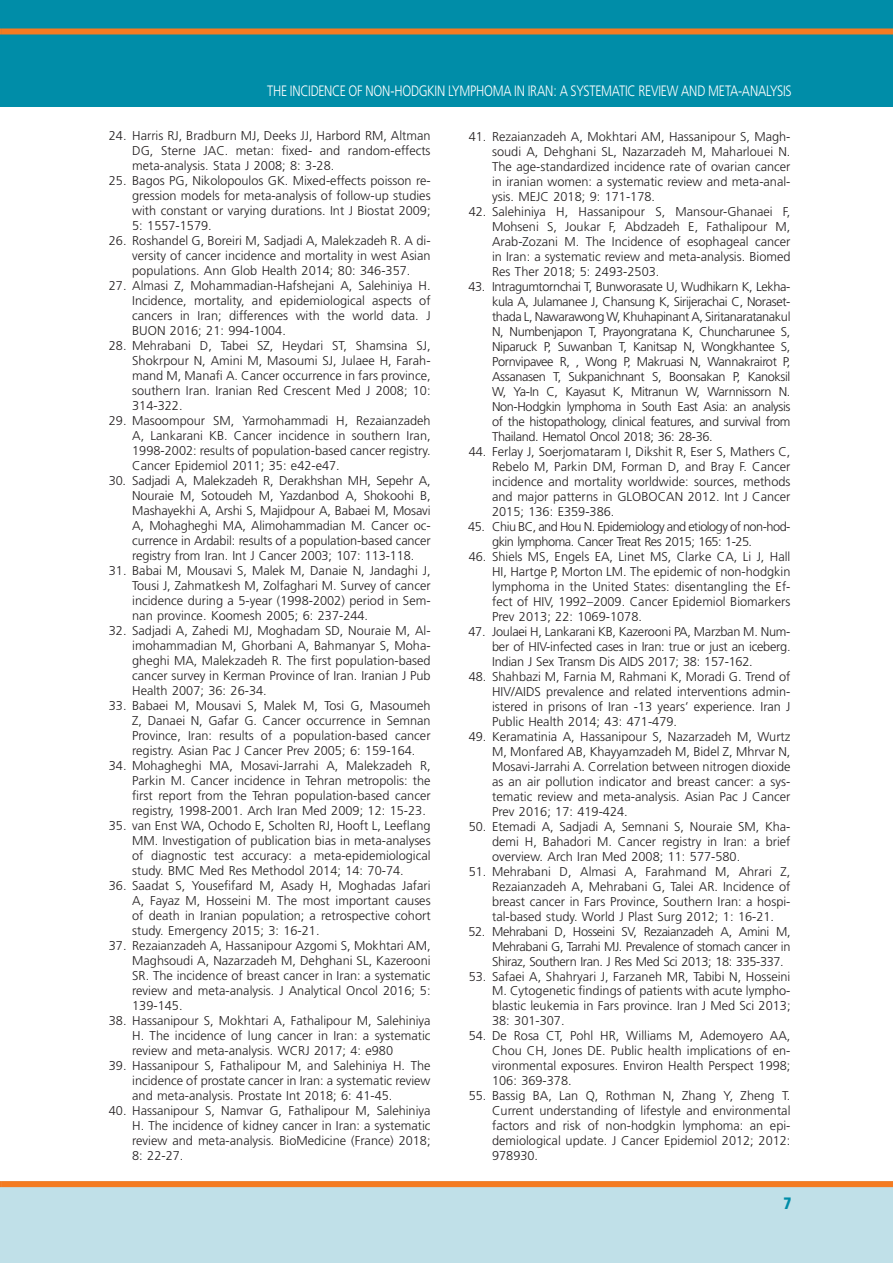
<style>
.page{position:relative;width:893px;height:1263px;background:#fff}
.page>*{position:absolute;margin:0;border:0;box-sizing:border-box;transform-origin:0 0}
.t1{font:900 16.5px "Frutiger";color:#008da8;scale:.8 1}
.t2{font:300 15px "Frutiger";letter-spacing:-.02em;color:#fff;scale:.82 1}
.t3{font:300 12.75px/15px "Frutiger";color:#231f20;text-align:justify}
.t4{font:300 12.75px/15px "Frutiger";letter-spacing:-.04em;color:#231f20}
</style>
<div class="page">
<hr style="left:0;top:0;width:1px;height:106px;background:#008da8">
<div style="left:1px;top:0;width:892px;height:106px;background:#008da8"></div>
<hr style="left:0;top:1181px;width:1px;height:82px;background:#c0e0e8">
<div style="left:1px;top:1181px;width:892px;height:82px;background:#c0e0e8"></div>
<div style="left:1px;top:28px;width:892px;height:6px;background:#f47b21"></div>
<div style="left:1px;top:1181px;width:892px;height:6px;background:#f47b21"></div>
<p class="t2" style="left:267px;top:83px;width:641px">THE INCIDENCE OF NON-HODGKIN LYMPHOMA IN IRAN: A SYSTEMATIC REVIEW AND META-ANALYSIS</p>
<p class="t3" style="left:492px;top:129px;width:300px;text-indent:-23px">41. Rezaianzadeh A, Mokhtari AM, Hassanipour S, Magh&shy;soudi A, Dehghani SL, Nazarzadeh M, Maharlouei N.<br>The age-standardized incidence rate of ovarian cancer in iranian women: a systematic review and meta-anal&shy;ysis. MEJC 2018; 9: 171-178.</p>
<p class="t3" style="left:492px;top:204px;width:300px;text-indent:-23px">42. Salehiniya H, Hassanipour S, Mansour-Ghanaei F, Mohseni S, Joukar F, Abdzadeh E, Fathalipour M, Arab-Zozani M. The Incidence of esophageal cancer in Iran: a systematic review and meta-analysis. Biomed Res Ther 2018; 5: 2493-2503.</p>
<p class="t3" style="left:492px;top:279px;width:300px;text-indent:-24px">43. Intragumtornchai T, Bunworasate U, Wudhikarn K, Lekha&shy;kula A, Julamanee J, Chansung K, Sirijerachai C, Noraset&shy;thada L, Nawarawong W, Khuhapinant A, Siritanaratanakul N, Numbenjapon T, Prayongratana K, Chuncharunee S, Niparuck P, Suwanban T, Kanitsap N, Wongkhantee S, Pornvipavee R, , Wong P, Makruasi N, Wannakrairot P, Assanasen T, Sukpanichnant S, Boonsakan P, Kanoksil W, Ya-In C, Kayasut K, Mitranun W, Warnnissorn N.<br>Non-Hodgkin lymphoma in South East Asia: an analysis of the histopathology, clinical features, and survival from Thailand. Hematol Oncol 2018; 36: 28-36.</p>
<p class="t3" style="left:492px;top:444px;width:300px;text-indent:-23px">44. Ferlay J, Soerjomataram I, Dikshit R, Eser S, Mathers C, Rebelo M, Parkin DM, Forman D, and Bray F. Cancer incidence and mortality worldwide: sources, methods and major patterns in GLOBOCAN 2012. Int J Cancer 2015; 136: E359-386.</p>
<p class="t4" style="left:492px;top:519px;width:300px;text-indent:-24px">45. Chiu BC, and Hou N. Epidemiology and etiology of non-hod&shy;gkin lymphoma. Cancer Treat Res 2015; 165: 1-25.</p>
<p class="t3" style="left:492px;top:549px;width:300px;text-indent:-23px">46. Shiels MS, Engels EA, Linet MS, Clarke CA, Li J, Hall HI, Hartge P, Morton LM. The epidemic of non-hodgkin lymphoma in the United States: disentangling the Ef&shy;fect of HIV, 1992–2009. Cancer Epidemiol Biomarkers Prev 2013; 22: 1069-1078.</p>
<p class="t3" style="left:492px;top:624px;width:300px;text-indent:-24px">47. Joulaei H, Lankarani KB, Kazerooni PA, Marzban M. Num&shy;ber of HIV-infected cases in Iran: true or just an iceberg.<br>Indian J Sex Transm Dis AIDS 2017; 38: 157-162.</p>
<p class="t3" style="left:492px;top:669px;width:300px;text-indent:-23px">48. Shahbazi M, Farnia M, Rahmani K, Moradi G. Trend of HIV/AIDS prevalence and related interventions admin&shy;istered in prisons of Iran -13 years’ experience. Iran J Public Health 2014; 43: 471-479.</p>
<p class="t3" style="left:492px;top:729px;width:300px;text-indent:-23px">49. Keramatinia A, Hassanipour S, Nazarzadeh M, Wurtz M, Monfared AB, Khayyamzadeh M, Bidel Z, Mhrvar N, Mosavi-Jarrahi A. Correlation between nitrogen dioxide as an air pollution indicator and breast cancer: a sys&shy;tematic review and meta-analysis. Asian Pac J Cancer Prev 2016; 17: 419-424.</p>
<p class="t3" style="left:492px;top:819px;width:300px;text-indent:-23px">50. Etemadi A, Sadjadi A, Semnani S, Nouraie SM, Kha&shy;demi H, Bahadori M. Cancer registry in Iran: a brief overview. Arch Iran Med 2008; 11: 577-580.</p>
<p class="t3" style="left:492px;top:864px;width:300px;text-indent:-23px">51. Mehrabani D, Almasi A, Farahmand M, Ahrari Z, Rezaianzadeh A, Mehrabani G, Talei AR. Incidence of breast cancer in Fars Province, Southern Iran: a hospi&shy;tal-based study. World J Plast Surg 2012; 1: 16-21.</p>
<p class="t3" style="left:492px;top:924px;width:300px;text-indent:-24px">52. Mehrabani D, Hosseini SV, Rezaianzadeh A, Amini M, Mehrabani G, Tarrahi MJ. Prevalence of stomach cancer in Shiraz, Southern Iran. J Res Med Sci 2013; 18: 335-337.</p>
<p class="t3" style="left:492px;top:969px;width:300px;text-indent:-23px">53. Safaei A, Shahryari J, Farzaneh MR, Tabibi N, Hosseini M. Cytogenetic findings of patients with acute lympho&shy;blastic leukemia in Fars province. Iran J Med Sci 2013; 38: 301-307.</p>
<p class="t3" style="left:492px;top:1029px;width:300px;text-indent:-23px">54. De Rosa CT, Pohl HR, Williams M, Ademoyero AA, Chou CH, Jones DE. Public health implications of en&shy;vironmental exposures. Environ Health Perspect 1998; 106: 369-378.</p>
<p class="t3" style="left:492px;top:1089px;width:300px;text-indent:-23px">55. Bassig BA, Lan Q, Rothman N, Zhang Y, Zheng T.<br>Current understanding of lifestyle and environmental factors and risk of non-hodgkin lymphoma: an epi&shy;demiological update. J Cancer Epidemiol 2012; 2012:<br>978930.</p>
<p class="t3" style="left:132px;top:129px;width:300px;text-indent:-23px">24. Harris RJ, Bradburn MJ, Deeks JJ, Harbord RM, Altman DG, Sterne JAC. metan: fixed- and random-effects meta-analysis. Stata J 2008; 8: 3-28.</p>
<p class="t3" style="left:132px;top:174px;width:300px;text-indent:-23px">25. Bagos PG, Nikolopoulos GK. Mixed-effects poisson re&shy;gression models for meta-analysis of follow-up studies with constant or varying durations. Int J Biostat 2009; 5: 1557-1579.</p>
<p class="t3" style="left:132px;top:234px;width:300px;text-indent:-23px">26. Roshandel G, Boreiri M, Sadjadi A, Malekzadeh R. A di&shy;versity of cancer incidence and mortality in west Asian populations. Ann Glob Health 2014; 80: 346-357.</p>
<p class="t3" style="left:132px;top:279px;width:300px;text-indent:-23px">27. Almasi Z, Mohammadian-Hafshejani A, Salehiniya H.<br>Incidence, mortality, and epidemiological aspects of cancers in Iran; differences with the world data. J BUON 2016; 21: 994-1004.</p>
<p class="t3" style="left:132px;top:339px;width:300px;text-indent:-23px">28. Mehrabani D, Tabei SZ, Heydari ST, Shamsina SJ, Shokrpour N, Amini M, Masoumi SJ, Julaee H, Farah&shy;mand M, Manafi A. Cancer occurrence in fars province, southern Iran. Iranian Red Crescent Med J 2008; 10:<br>314-322.</p>
<p class="t3" style="left:132px;top:413px;width:300px;text-indent:-23px">29. Masoompour SM, Yarmohammadi H, Rezaianzadeh A, Lankarani KB. Cancer incidence in southern Iran, 1998-2002: results of population-based cancer registry.<br>Cancer Epidemiol 2011; 35: e42-e47.</p>
<p class="t3" style="left:132px;top:473px;width:300px;text-indent:-24px">30. Sadjadi A, Malekzadeh R, Derakhshan MH, Sepehr A, Nouraie M, Sotoudeh M, Yazdanbod A, Shokoohi B, Mashayekhi A, Arshi S, Majidpour A, Babaei M, Mosavi A, Mohagheghi MA, Alimohammadian M. Cancer oc&shy;currence in Ardabil: results of a population-based cancer registry from Iran. Int J Cancer 2003; 107: 113-118.</p>
<p class="t3" style="left:132px;top:563px;width:300px;text-indent:-23px">31. Babai M, Mousavi S, Malek M, Danaie N, Jandaghi J, Tousi J, Zahmatkesh M, Zolfaghari M. Survey of cancer incidence during a 5-year (1998-2002) period in Sem&shy;nan province. Koomesh 2005; 6: 237-244.</p>
<p class="t3" style="left:132px;top:623px;width:300px;text-indent:-23px">32. Sadjadi A, Zahedi MJ, Moghadam SD, Nouraie M, Al&shy;imohammadian M, Ghorbani A, Bahmanyar S, Moha&shy;gheghi MA, Malekzadeh R. The first population-based cancer survey in Kerman Province of Iran. Iranian J Pub Health 2007; 36: 26-34.</p>
<p class="t3" style="left:132px;top:698px;width:300px;text-indent:-23px">33. Babaei M, Mousavi S, Malek M, Tosi G, Masoumeh Z, Danaei N, Gafar G. Cancer occurrence in Semnan Province, Iran: results of a population-based cancer registry. Asian Pac J Cancer Prev 2005; 6: 159-164.</p>
<p class="t3" style="left:132px;top:758px;width:300px;text-indent:-23px">34. Mohagheghi MA, Mosavi-Jarrahi A, Malekzadeh R, Parkin M. Cancer incidence in Tehran metropolis: the first report from the Tehran population-based cancer registry, 1998-2001. Arch Iran Med 2009; 12: 15-23.</p>
<p class="t3" style="left:132px;top:818px;width:300px;text-indent:-23px">35. van Enst WA, Ochodo E, Scholten RJ, Hooft L, Leeflang MM. Investigation of publication bias in meta-analyses of diagnostic test accuracy: a meta-epidemiological study. BMC Med Res Methodol 2014; 14: 70-74.</p>
<p class="t3" style="left:132px;top:878px;width:300px;text-indent:-23px">36. Saadat S, Yousefifard M, Asady H, Moghadas Jafari A, Fayaz M, Hosseini M. The most important causes of death in Iranian population; a retrospective cohort study. Emergency 2015; 3: 16-21.</p>
<p class="t3" style="left:132px;top:938px;width:300px;text-indent:-23px">37. Rezaianzadeh A, Hassanipour Azgomi S, Mokhtari AM, Maghsoudi A, Nazarzadeh M, Dehghani SL, Kazerooni SR. The incidence of breast cancer in Iran: a systematic review and meta-analysis. J Analytical Oncol 2016; 5:<br>139-145.</p>
<p class="t3" style="left:132px;top:1013px;width:300px;text-indent:-23px">38. Hassanipour S, Mokhtari A, Fathalipour M, Salehiniya H. The incidence of lung cancer in Iran: a systematic review and meta-analysis. WCRJ 2017; 4: e980</p>
<p class="t3" style="left:132px;top:1058px;width:300px;text-indent:-23px">39. Hassanipour S, Fathalipour M, and Salehiniya H. The incidence of prostate cancer in Iran: a systematic review and meta-analysis. Prostate Int 2018; 6: 41-45.</p>
<p class="t3" style="left:132px;top:1103px;width:300px;text-indent:-23px">40. Hassanipour S, Namvar G, Fathalipour M, Salehiniya H. The incidence of kidney cancer in Iran: a systematic review and meta-analysis. BioMedicine (France) 2018; 8: 22-27.</p>
<p class="t1" style="left:783px;top:1193px;width:12px">7</p>
</div>
